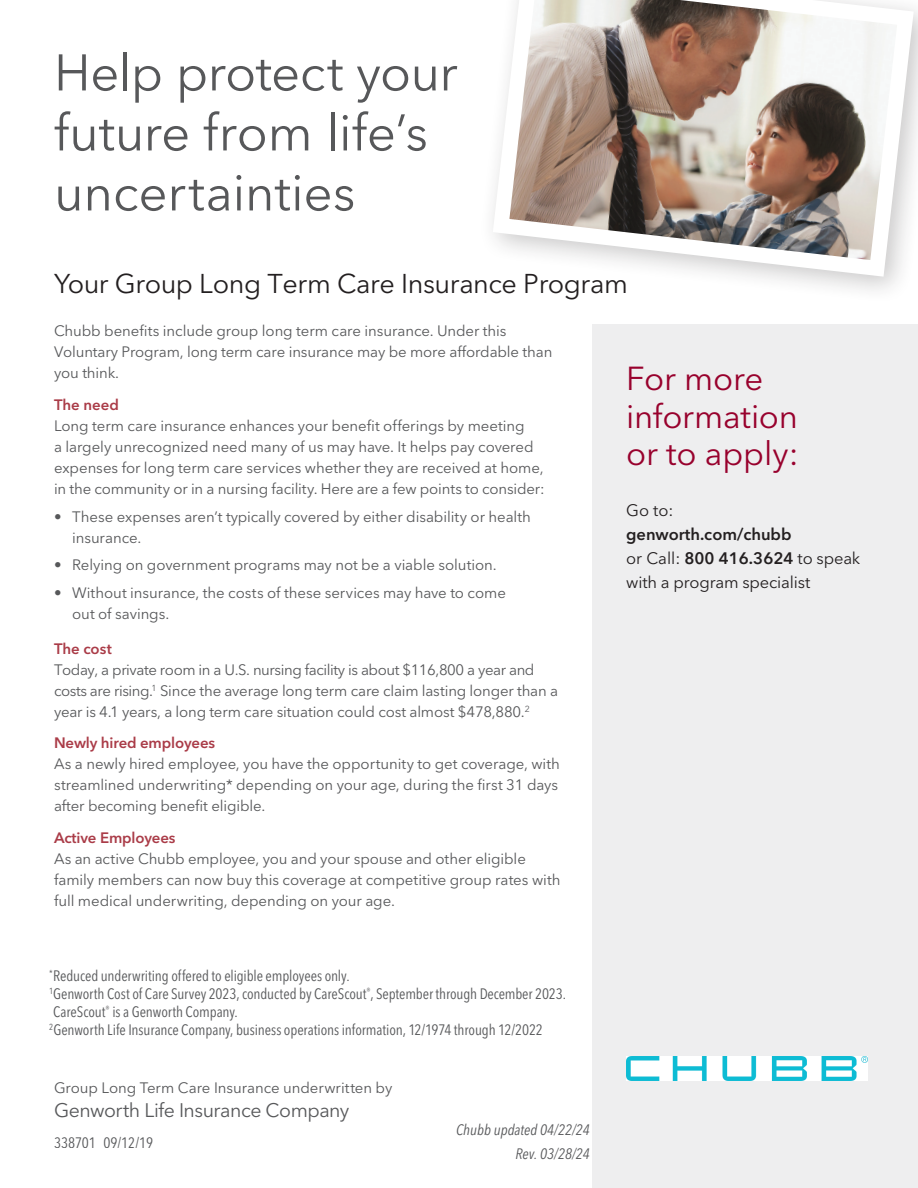
<style>
.page{position:relative;width:918px;height:1188px;background:#fff}
.page>*{position:absolute;margin:0;border:0;box-sizing:border-box;transform-origin:0 0}
.t1{font:51px/60px "Avenir Next LT Pro";letter-spacing:-.005em;color:#57585a}
.t2{font:33px/37.5px "Avenir Next LT Pro";letter-spacing:-.01em;color:#98012d}
.t3{font:27px "Avenir Next LT Pro";letter-spacing:-.015em;color:#231f20}
.t4{font:19.5px "Avenir Next LT Pro";letter-spacing:-.025em;color:#57585a}
.t5{font:16.5px/24px "Avenir Next LT Pro";letter-spacing:-.01em;color:#231f20}
.t6{font:600 16.5px/24px "Avenir Next LT Pro";color:#231f20}
.t7{font:15px/21px "Avenir Next LT Pro";letter-spacing:-.005em;color:#57585a}
.t8{font:condensed 15px/18px "Avenir Next LT Pro";letter-spacing:-.01em;color:#57585a}
.t9{font:600 15px "Avenir Next LT Pro";letter-spacing:-.01em;color:#aa3c48}
.body{font:italic condensed 15px "Avenir Next LT Pro";color:#57585a}
.s1{font-weight:400}
.s2{font-weight:600}
</style>
<div class="page">
<div style="left:593px;top:325px;width:325px;height:863px;background:#eeeeef"></div>
<svg style="left:492px;top:0;width:426px;height:285px"></svg>
<img style="left:626px;top:1056px;width:242px;height:25px">
<p class="t1" style="left:54px;top:43px;width:405px">Help protect your future from life’s uncertainties</p>
<p class="t3" style="left:54px;top:267px;width:575px">Your Group Long Term Care Insurance Program</p>
<p class="t7" style="left:54px;top:320px;width:500px">Chubb benefits include group long term care insurance. Under this<br>Voluntary Program, long term care insurance may be more affordable than you think.</p>
<p class="t9" style="left:54px;top:396px;width:66px">The need</p>
<p class="t7" style="left:54px;top:415px;width:492px">Long term care insurance enhances your benefit offerings by meeting<br>a largely unrecognized need many of us may have. It helps pay covered expenses for long term care services whether they are received at home, in the community or in a nursing facility. Here are a few points to consider:</p>
<p class="t7" style="left:72px;top:506px;width:460px;text-indent:-18px">• These expenses aren’t typically covered by either disability or health insurance.</p>
<p class="t7" style="left:54px;top:555px;width:444px">• Relying on government programs may not be a viable solution.</p>
<p class="t7" style="left:72px;top:582px;width:435px;text-indent:-18px">• Without insurance, the costs of these services may have to come out of savings.</p>
<p class="t9" style="left:54px;top:639px;width:59px">The cost</p>
<p class="t7" style="left:54px;top:659px;width:506px">Today, a private room in a U.S. nursing facility is about $116,800 a year and costs are rising.<sup>1</sup> Since the average long term care claim lasting longer than a year is 4.1 years, a long term care situation could cost almost $478,880.<sup>2</sup></p>
<p class="t9" style="left:54px;top:734px;width:163px">Newly hired employees</p>
<p class="t7" style="left:54px;top:754px;width:507px;text-align:justify">As a newly hired employee, you have the opportunity to get coverage, with streamlined underwriting* depending on your age, during the first 31 days after becoming benefit eligible.</p>
<p class="t9" style="left:54px;top:829px;width:123px">Active Employees</p>
<p class="t7" style="left:54px;top:849px;width:508px">As an active Chubb employee, you and your spouse and other eligible family members can now buy this coverage at competitive group rates with full medical underwriting, depending on your age.</p>
<p class="t8" style="left:49px;top:967px;width:302px"><sup>*</sup>Reduced underwriting offered to eligible employees only.</p>
<p class="t8" style="left:49px;top:985px;width:518px"><sup>1</sup>Genworth Cost of Care Survey 2023, conducted by CareScout<sup>®</sup>, September through December 2023.<br>CareScout<sup>®</sup> is a Genworth Company.</p>
<p class="t8" style="left:49px;top:1021px;width:495px"><sup>2</sup>Genworth Life Insurance Company, business operations information, 12/1974 through 12/2022</p>
<p class="t7" style="left:54px;top:1077px;width:340px">Group Long Term Care Insurance underwritten by</p>
<h3 class="t4" style="left:54px;top:1098px;width:297px">Genworth Life Insurance Company</h3>
<p class="t8" style="left:54px;top:1133px;width:101px">338701 09/12/19</p>
<p class="body" style="left:456px;top:1120px;width:135px">Chubb updated 04/22/24</p>
<p class="body" style="left:515px;top:1145px;width:76px">Rev. 03/28/24</p>
<p class="t2" style="left:626px;top:360px;width:174px">For more information or to apply:</p>
<p class="t6" style="left:626px;top:498px;width:167px"><span class="s1">Go to: </span>genworth.com/chubb</p>
<p class="t5" style="left:626px;top:546px;width:236px">or Call: <span class="s2">800 416.3624</span> to speak with a program specialist</p>
</div>
